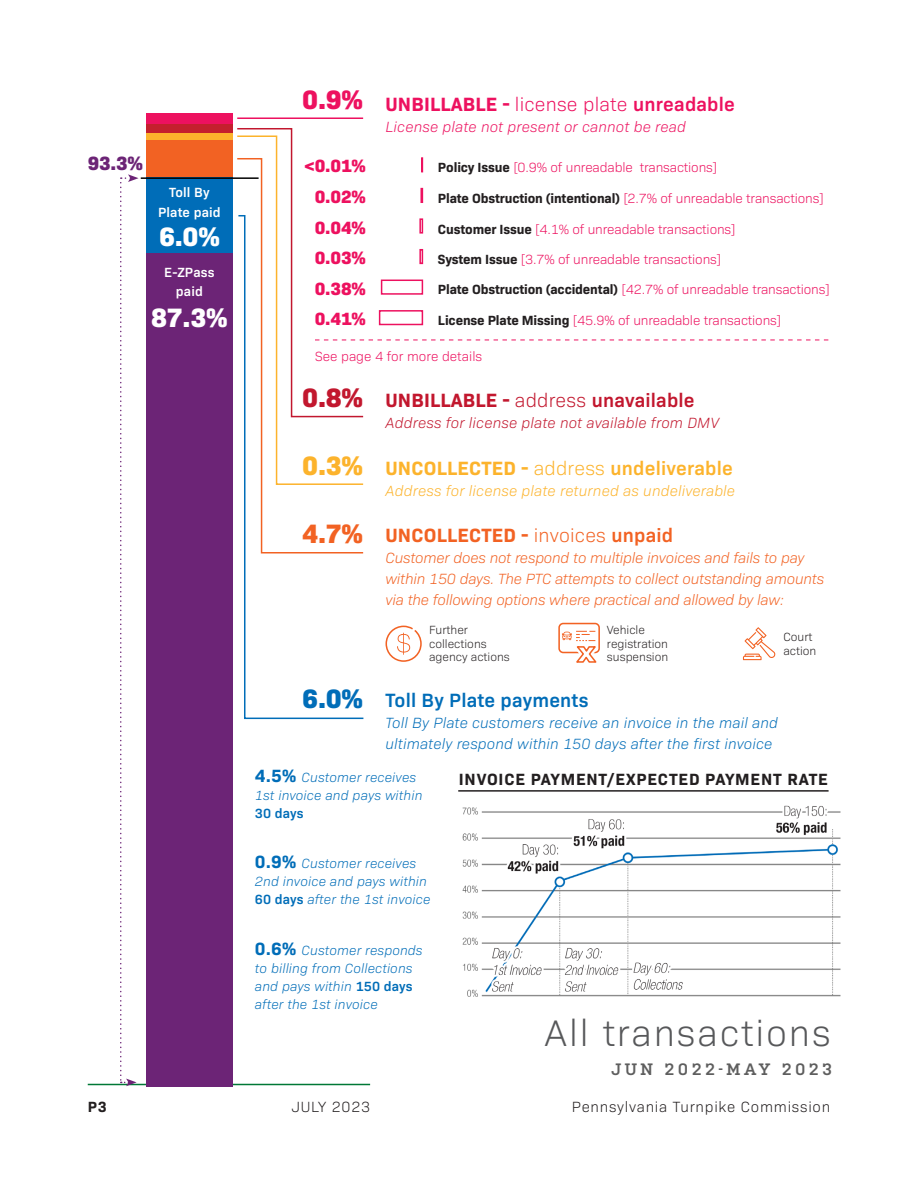
<style>
.page{position:relative;width:918px;height:1188px;background:#fff}
.page>*{position:absolute;margin:0;border:0;box-sizing:border-box;transform-origin:0 0}
.t1{font:300 37.5px "Bio Sans";letter-spacing:.05em;color:#57585a}
.t2{font:800 27px "Bio Sans";color:#fff}
.t3{font:800 27px "Bio Sans";color:#ed115f}
.t4{font:800 27px "Bio Sans";color:#c2172e}
.t5{font:800 27px "Bio Sans";color:#fcb32c}
.t6{font:800 27px "Bio Sans";color:#f26223}
.t7{font:800 27px "Bio Sans";color:#006db8}
.t8{font:300 19.5px "Bio Sans";letter-spacing:.01em;color:#ed115f}
.t9{font:600 19.5px "Bio Sans";letter-spacing:.01em;color:#fcb32c}
.t10{font:700 19.5px "Bio Sans";letter-spacing:.01em;color:#c2172e}
.t11{font:700 19.5px "Bio Sans";letter-spacing:.01em;color:#f26223}
.t12{font:600 19.5px "Bio Sans";letter-spacing:.01em;color:#006db8}
.t13{font:800 19.5px "Bio Sans";color:#6c2476}
.t14{font:800 18px "Bio Sans";letter-spacing:-.01em;color:#ed115f}
.t15{font:700 16.5px "Bio Sans";letter-spacing:.05em;color:#231f20}
.t16{font:600 16.5px "Kulturista";letter-spacing:.2em;color:#5e5e5e}
.t17{font:italic 300 15px/21px "Bio Sans";letter-spacing:-.01em;color:#f26223}
.t18{font:italic 300 15px/21px "Bio Sans";letter-spacing:.01em;color:#006db8}
.t19{font:italic 300 15px "Bio Sans";letter-spacing:.01em;color:#fcb32c}
.t20{font:italic 300 15px "Bio Sans";letter-spacing:.01em;color:#c2172e}
.t21{font:300 15px "Bio Sans";letter-spacing:.05em;color:#231f20}
.t22{font:italic 300 15px "Bio Sans";letter-spacing:.01em;color:#ed115f}
.t23{font:700 15px "Bio Sans";color:#231f20}
.t24{font:300 13.5px "Bio Sans";letter-spacing:-.01em;color:#ed115f}
.t25{font:italic 300 13.5px/18px "Bio Sans";letter-spacing:.01em;color:#006db8;text-align:justify}
.t26{font:600 13.5px/19.5px "Bio Sans";letter-spacing:.01em;color:#fff;text-align:center}
.t27{font:600 13.5px "Bio Sans";letter-spacing:.01em;color:#006db8}
.t28{font:300 12px/13.5px "Bio Sans";color:#231f20}
.s1{font-weight:700}
.s2{font-weight:600}
.s3{font-weight:700;color:#231f20}
.s4{font-weight:300}
.s5{font-weight:700;font-style:normal;font-size:18px}
.s6{font-weight:600;font-style:normal}
</style>
<div class="page">
<hr style="left:88px;top:1084px;width:282px;height:1px;background:#007836">
<div style="left:146px;top:113px;width:87px;height:11px;background:#ed115f"></div>
<div style="left:146px;top:124px;width:87px;height:9px;background:#c4202d"></div>
<div style="left:146px;top:133px;width:87px;height:7px;background:#fcb32c"></div>
<div style="left:146px;top:140px;width:87px;height:38px;background:#f26223"></div>
<div style="left:146px;top:178px;width:87px;height:75px;background:#006db8"></div>
<div style="left:146px;top:253px;width:87px;height:834px;background:#6c2476"></div>
<hr style="left:237px;top:117px;width:126px;height:2px;background:#ed115f">
<svg style="left:385px;top:625px;width:37px;height:37px"></svg>
<div style="left:558px;top:623px;width:42px;height:30px;border:2px solid #f26223;border-radius:4px"></div>
<svg style="left:562px;top:631px;width:38px;height:32px"></svg>
<svg style="left:743px;top:627px;width:33px;height:33px"></svg>
<svg style="left:244px;top:418px;width:120px;height:302px"></svg>
<hr style="left:141px;top:177px;width:118px;height:2px;background:#000">
<svg style="left:236px;top:128px;width:592px;height:290px"></svg>
<svg style="left:120px;top:174px;width:19px;height:912px"></svg>
<hr style="left:458px;top:790px;width:371px;height:2px;background:#231f20">
<img style="left:462px;top:805px;width:379px;height:192px">
<div style="left:419px;top:249px;width:4px;height:15px;border:2px solid #ed115f"></div>
<p class="t13" style="left:88px;top:148px;width:57px">93.3%</p>
<p class="t26" style="left:158px;top:182px;width:64px">Toll By<br>Plate paid</p>
<p class="t2" style="left:159px;top:216px;width:62px">6.0%</p>
<p class="t26" style="left:164px;top:261px;width:52px">E-ZPass</p>
<p class="t26" style="left:176px;top:281px;width:29px">paid</p>
<p class="t2" style="left:151px;top:297px;width:78px">87.3%</p>
<p class="t3" style="left:302px;top:78px;width:62px">0.9%</p>
<p class="t8" style="left:386px;top:90px;width:351px"><span class="s1">UNBILLABLE -</span> license plate <span class="s2">unreadable</span></p>
<p class="t22" style="left:386px;top:116px;width:302px">License plate not present or cannot be read</p>
<p class="t14" style="left:304px;top:152px;width:63px">&lt;0.01%</p>
<p class="t24" style="left:438px;top:158px;width:281px"><span class="s3">Policy Issue</span> [0.9% of unreadable transactions]</p>
<p class="t14" style="left:315px;top:183px;width:53px">0.02%</p>
<p class="t24" style="left:438px;top:189px;width:387px"><span class="s3">Plate Obstruction (intentional)</span> [2.7% of unreadable transactions]</p>
<p class="t14" style="left:315px;top:213px;width:53px">0.04%</p>
<p class="t24" style="left:438px;top:219px;width:299px"><span class="s3">Customer Issue</span> [4.1% of unreadable transactions]</p>
<p class="t14" style="left:315px;top:244px;width:53px">0.03%</p>
<p class="t24" style="left:438px;top:250px;width:285px"><span class="s3">System Issue</span> [3.7% of unreadable transactions]</p>
<p class="t14" style="left:315px;top:274px;width:53px">0.38%</p>
<p class="t24" style="left:438px;top:279px;width:393px"><span class="s3">Plate Obstruction (accidental)</span> [42.7% of unreadable transactions]</p>
<p class="t14" style="left:315px;top:305px;width:53px">0.41%</p>
<p class="t24" style="left:438px;top:311px;width:345px"><span class="s3">License Plate Missing</span> [45.9% of unreadable transactions]</p>
<p class="t24" style="left:315px;top:346px;width:169px">See page 4 for more details</p>
<p class="t4" style="left:302px;top:377px;width:62px">0.8%</p>
<p class="t10" style="left:386px;top:386px;width:311px">UNBILLABLE - <span class="s4">address</span> <span class="s2">unavailable</span></p>
<p class="t20" style="left:386px;top:412px;width:335px">Address for license plate not available from DMV</p>
<p class="t5" style="left:302px;top:445px;width:62px">0.3%</p>
<p class="t9" style="left:386px;top:453px;width:349px"><span class="s1">UNCOLLECTED -</span> <span class="s4">address</span> undeliverable</p>
<p class="t19" style="left:386px;top:480px;width:351px">Address for license plate returned as undeliverable</p>
<p class="t6" style="left:302px;top:513px;width:62px">4.7%</p>
<p class="t11" style="left:386px;top:521px;width:289px">UNCOLLECTED - <span class="s4">invoices</span> <span class="s2">unpaid</span></p>
<p class="t17" style="left:386px;top:547px;width:440px">Customer does not respond to multiple invoices and fails to pay within 150 days. The PTC attempts to collect outstanding amounts via the following options where practical and allowed by law:</p>
<p class="t28" style="left:429px;top:623px;width:82px">Further collections agency actions</p>
<p class="t28" style="left:607px;top:623px;width:63px">Vehicle registration suspension</p>
<p class="t28" style="left:783px;top:629px;width:35px">Court action</p>
<p class="t7" style="left:302px;top:678px;width:62px">6.0%</p>
<p class="t12" style="left:386px;top:686px;width:205px">Toll By Plate payments</p>
<p class="t18" style="left:386px;top:712px;width:394px">Toll By Plate customers receive an invoice in the mail and ultimately respond within 150 days after the first invoice</p>
<p class="t25" style="left:255px;top:768px;width:163px"><span class="s5">4.5%</span> Customer receives</p>
<p class="t25" style="left:255px;top:786px;width:169px">1st invoice and pays within</p>
<p class="t27" style="left:255px;top:804px;width:50px">30 days</p>
<p class="t15" style="left:459px;top:767px;width:371px">INVOICE PAYMENT/EXPECTED PAYMENT RATE</p>
<p class="t25" style="left:255px;top:853px;width:163px"><span class="s5">0.9%</span> Customer receives</p>
<p class="t25" style="left:255px;top:871px;width:173px">2nd invoice and pays within</p>
<p class="t25" style="left:255px;top:889px;width:177px"><span class="s6">60 days</span> after the 1st invoice</p>
<p class="t25" style="left:255px;top:940px;width:169px"><span class="s5">0.6%</span> Customer responds</p>
<p class="t25" style="left:255px;top:958px;width:159px">to billing from Collections and pays within <span class="s6">150 days </span>after the 1st invoice</p>
<p class="t1" style="left:545px;top:1006px;width:288px">All transactions</p>
<p class="t16" style="left:611px;top:1059px;width:222px">JUN 2022-MAY 2023</p>
<p class="t23" style="left:88px;top:1095px;width:20px">P3</p>
<p class="t21" style="left:292px;top:1096px;width:80px">JULY 2023</p>
<p class="t21" style="left:572px;top:1096px;width:260px">Pennsylvania Turnpike Commission</p>
</div>
